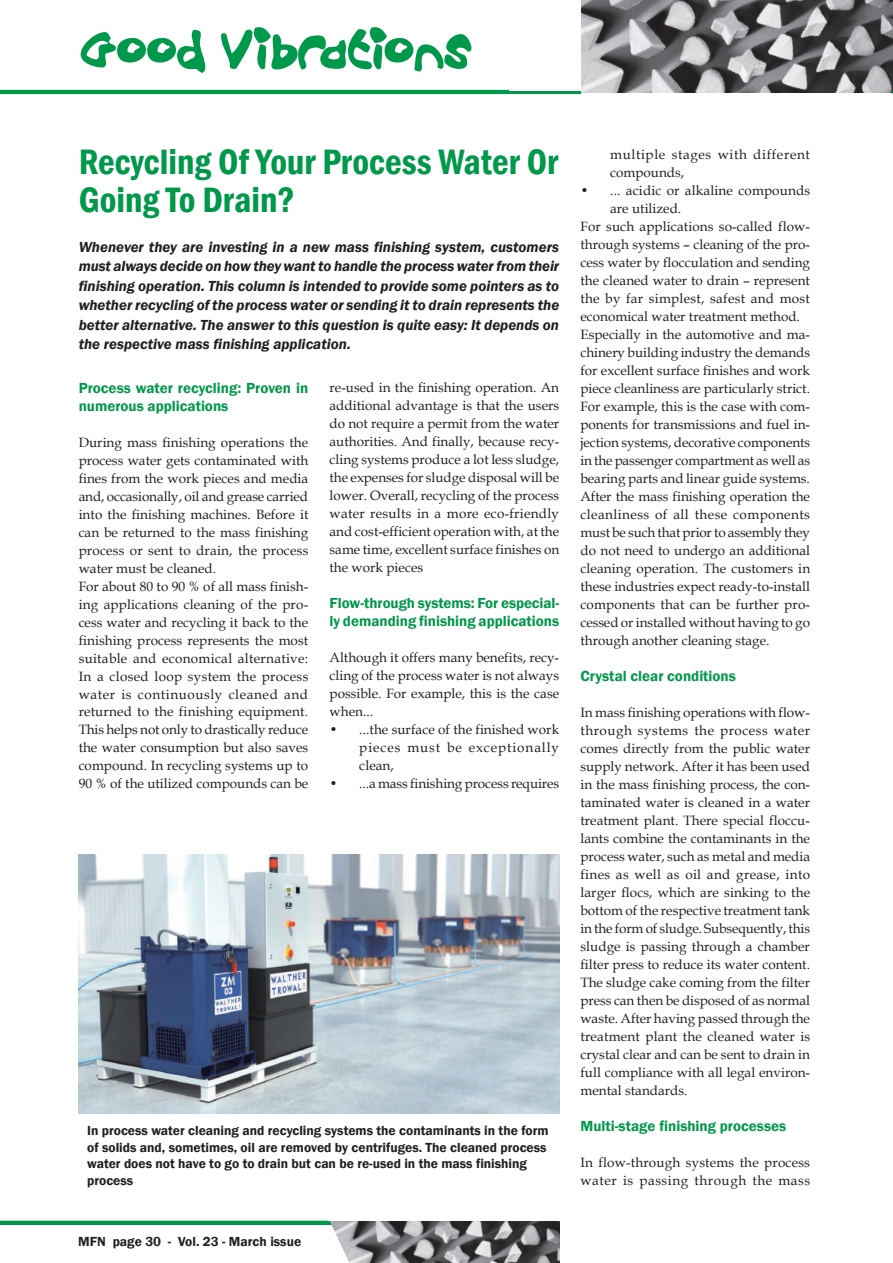
<style>
.page{position:relative;width:893px;height:1263px;background:#fff}
.page>*{position:absolute;margin:0;border:0;box-sizing:border-box;transform-origin:0 0}
.t1{font:51px "Croobie";letter-spacing:.04em;color:#00984a}
.t2{font:600 condensed 36.3px/37.5px "Franklin Gothic";color:#00984a}
.t3{font:italic 600 15px/19.5px "Franklin Gothic";color:#231f20;text-align:justify}
.t4{font:600 15px/18px "Franklin Gothic";color:#00984a}
.t5{font:13.5px/18px "Book Antiqua";color:#231f20;text-align:justify}
.t6{font:600 13.5px/16.5px "Franklin Gothic";color:#231f20}
.t7{font:13.5px/18px "Book Antiqua";letter-spacing:.045em;color:#231f20}
.t8{font:13.5px "Book Antiqua";letter-spacing:.03em;color:#231f20}
.t9{font:13.5px "Book Antiqua";letter-spacing:.02em;color:#231f20}
</style>
<div class="page">
<svg style="left:0;top:1221px;width:329px;height:3px"></svg>
<img style="left:329px;top:1221px;width:231px;height:42px">
<img style="left:530px;top:0;width:363px;height:95px">
<div style="left:571px;top:94px;width:322px;height:128px;background:#fff"></div>
<hr style="left:0;top:90px;width:581px;height:4px;background:#00984a">
<div style="left:509px;top:0;width:71px;height:90px;background:#fff"></div>
<img style="left:79px;top:855px;width:480px;height:259px">
<h1 class="t1" style="left:79px;top:21px;width:392px">Good Vibrations</h1>
<h2 class="t2" style="left:79px;top:143px;width:481px">Recycling Of Your Process Water Or<br>Going To Drain?</h2>
<p class="t3" style="left:79px;top:237px;width:482px">Whenever they are investing in a new mass finishing system, customers must always decide on how they want to handle the process water from their finishing operation. This column is intended to provide some pointers as to whether recycling of the process water or sending it to drain represents the better alternative. The answer to this question is quite easy: It depends on the respective mass finishing application.</p>
<p class="t4" style="left:79px;top:379px;width:231px">Process water recycling: Proven in numerous applications</p>
<p class="t5" style="left:79px;top:433px;width:231px;text-align:left">During mass finishing operations the process water gets contaminated with fines from the work pieces and media and, occasionally, oil and grease carried into the finishing machines. Before it can be returned to the mass finishing process or sent to drain, the process water must be cleaned.<br>For about 80 to 90 % of all mass finish&shy;ing applications cleaning of the pro&shy;cess water and recycling it back to the finishing process represents the most suitable and economical alternative:<br>In a closed loop system the process water is continuously cleaned and returned to the finishing equipment.<br>This helps not only to drastically reduce the water consumption but also saves compound. In recycling systems up to 90 % of the utilized compounds can be</p>
<p class="t5" style="left:330px;top:378px;width:231px">re-used in the finishing operation. An additional advantage is that the users do not require a permit from the water authorities. And finally, because recy&shy;cling systems produce a lot less sludge, the expenses for sludge disposal will be lower. Overall, recycling of the process water results in a more eco-friendly and cost-efficient operation with, at the same time, excellent surface finishes on the work pieces</p>
<p class="t4" style="left:330px;top:594px;width:231px">Flow-through systems: For especial&shy;ly demanding finishing applications</p>
<p class="t5" style="left:330px;top:648px;width:231px">Although it offers many benefits, recy&shy;cling of the process water is not always possible. For example, this is the case when...</p>
<p class="t5" style="left:359px;top:720px;width:201px;text-indent:-30px">• ...the surface of the finished work pieces must be exceptionally clean,</p>
<p class="t5" style="left:330px;top:774px;width:231px">• ...a mass finishing process requires</p>
<p class="t6" style="left:87px;top:1122px;width:463px">In process water cleaning and recycling systems the contaminants in the form of solids and, sometimes, oil are removed by centrifuges. The cleaned process water does not have to go to drain but can be re-used in the mass finishing process</p>
<p class="t6" style="left:78px;top:1234px;width:225px">MFN page 30 - Vol. 23 - March issue</p>
<p class="t7" style="left:610px;top:145px;width:201px">multiple stages with different compounds,</p>
<p class="t5" style="left:580px;top:181px;width:231px">• ... acidic or alkaline compounds</p>
<p class="t5" style="left:610px;top:199px;width:73px">are utilized.</p>
<p class="t5" style="left:580px;top:217px;width:231px">For such applications so-called flow-</p>
<p class="t5" style="left:580px;top:235px;width:231px">through systems – cleaning of the pro-</p>
<p class="t5" style="left:580px;top:253px;width:231px">cess water by flocculation and sending</p>
<p class="t5" style="left:580px;top:271px;width:231px">the cleaned water to drain – represent</p>
<p class="t9" style="left:580px;top:289px;width:231px">the by far simplest, safest and most</p>
<p class="t5" style="left:580px;top:307px;width:221px">economical water treatment method.</p>
<p class="t5" style="left:580px;top:325px;width:231px">Especially in the automotive and ma-</p>
<p class="t5" style="left:580px;top:343px;width:231px">chinery building industry the demands</p>
<p class="t5" style="left:580px;top:361px;width:231px">for excellent surface finishes and work</p>
<p class="t5" style="left:580px;top:379px;width:231px">piece cleanliness are particularly strict.</p>
<p class="t5" style="left:580px;top:397px;width:231px">For example, this is the case with com-</p>
<p class="t5" style="left:580px;top:415px;width:231px">ponents for transmissions and fuel in-</p>
<p class="t5" style="left:580px;top:433px;width:231px">jection systems, decorative components</p>
<p class="t5" style="left:580px;top:451px;width:231px">in the passenger compartment as well as</p>
<p class="t5" style="left:580px;top:469px;width:231px">bearing parts and linear guide systems.</p>
<p class="t5" style="left:580px;top:487px;width:231px">After the mass finishing operation the</p>
<p class="t8" style="left:580px;top:505px;width:231px">cleanliness of all these components</p>
<p class="t5" style="left:580px;top:523px;width:231px">must be such that prior to assembly they</p>
<p class="t5" style="left:580px;top:541px;width:231px">do not need to undergo an additional</p>
<p class="t5" style="left:580px;top:559px;width:231px">cleaning operation. The customers in</p>
<p class="t5" style="left:580px;top:577px;width:231px">these industries expect ready-to-install</p>
<p class="t5" style="left:580px;top:595px;width:231px">components that can be further pro-</p>
<p class="t5" style="left:580px;top:613px;width:231px">cessed or installed without having to go</p>
<p class="t5" style="left:580px;top:631px;width:191px">through another cleaning stage.</p>
<p class="t4" style="left:580px;top:667px;width:157px">Crystal clear conditions</p>
<p class="t5" style="left:580px;top:703px;width:231px">In mass finishing operations with flow&shy;through systems the process water comes directly from the public water supply network. After it has been used in the mass finishing process, the con&shy;taminated water is cleaned in a water treatment plant. There special floccu&shy;lants combine the contaminants in the process water, such as metal and media fines as well as oil and grease, into larger flocs, which are sinking to the bottom of the respective treatment tank in the form of sludge. Subsequently, this sludge is passing through a chamber filter press to reduce its water content.<br>The sludge cake coming from the filter press can then be disposed of as normal waste. After having passed through the treatment plant the cleaned water is crystal clear and can be sent to drain in full compliance with all legal environ&shy;mental standards.</p>
<p class="t4" style="left:580px;top:1117px;width:207px">Multi-stage finishing processes</p>
<p class="t5" style="left:580px;top:1153px;width:231px">In flow-through systems the process water is passing through the mass</p>
</div>
